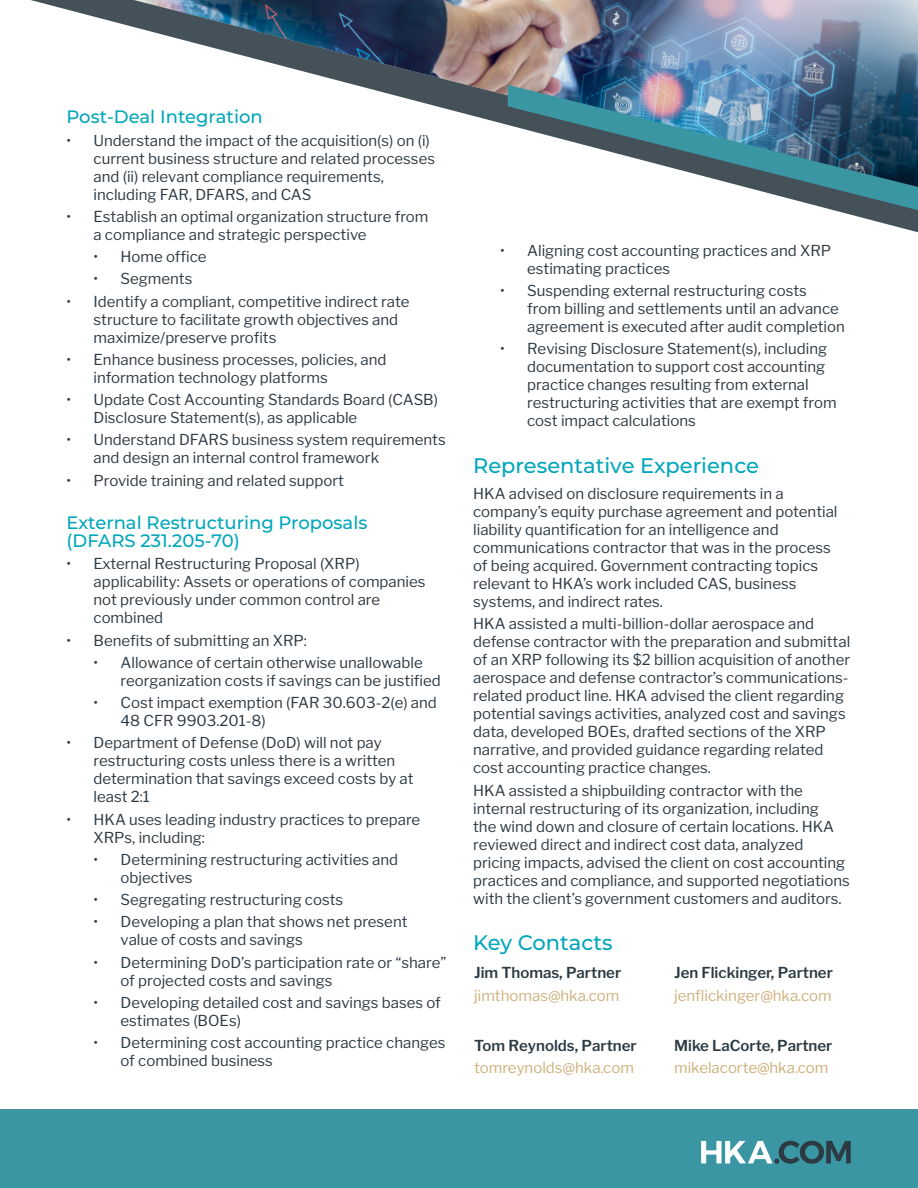
<style>
.page{position:relative;width:918px;height:1188px;background:#fff}
.page>*{position:absolute;margin:0;border:0;box-sizing:border-box;transform-origin:0 0}
.t1{font:500 21px "Montserrat";color:#00a6ba}
.t2{font:500 18px/18px "Montserrat";color:#00a6ba}
.t3{font:15px/18px "Libre Franklin";color:#2d3a44}
.t4{font:600 15px "Libre Franklin";color:#2c3a43}
.t5{font:15px "Libre Franklin";color:#cfb07b}
</style>
<div class="page">
<div style="left:0;top:1110px;width:918px;height:78px;background:#3a96a2"></div>
<svg style="left:701px;top:1141px;width:150px;height:23px"></svg>
<img style="left:31px;top:0;width:887px;height:233px">
<img style="left:508px;top:85px;width:410px;height:125px">
<p class="t2" style="left:67px;top:107px;width:198px">Post-Deal Integration</p>
<p class="t3" style="left:94px;top:131px;width:343px;text-indent:-27px">• Understand the impact of the acquisition(s) on (i) current business structure and related processes and (ii) relevant compliance requirements, including FAR, DFARS, and CAS</p>
<p class="t3" style="left:94px;top:207px;width:337px;text-indent:-27px">• Establish an optimal organization structure from a compliance and strategic perspective</p>
<p class="t3" style="left:94px;top:248px;width:115px">• Home office</p>
<p class="t3" style="left:94px;top:270px;width:100px">• Segments</p>
<p class="t3" style="left:94px;top:292px;width:317px;text-indent:-27px">• Identify a compliant, competitive indirect rate structure to facilitate growth objectives and maximize/preserve profits</p>
<p class="t3" style="left:94px;top:350px;width:295px;text-indent:-27px">• Enhance business processes, policies, and information technology platforms</p>
<p class="t3" style="left:94px;top:391px;width:346px;text-indent:-27px">• Update Cost Accounting Standards Board (CASB)<br>Disclosure Statement(s), as applicable</p>
<p class="t3" style="left:94px;top:431px;width:354px;text-indent:-27px">• Understand DFARS business system requirements and design an internal control framework</p>
<p class="t3" style="left:67px;top:471px;width:279px">• Provide training and related support</p>
<p class="t2" style="left:67px;top:513px;width:302px">External Restructuring Proposals (DFARS 231.205-70)</p>
<p class="t3" style="left:94px;top:555px;width:334px;text-indent:-27px">• External Restructuring Proposal (XRP) applicability: Assets or operations of companies not previously under common control are combined</p>
<p class="t3" style="left:67px;top:631px;width:242px">• Benefits of submitting an XRP:</p>
<p class="t3" style="left:121px;top:654px;width:322px;text-indent:-27px">• Allowance of certain otherwise unallowable reorganization costs if savings can be justified</p>
<p class="t3" style="left:121px;top:694px;width:318px;text-indent:-27px">• Cost impact exemption (FAR 30.603-2(e) and<br>48 CFR 9903.201-8)</p>
<p class="t3" style="left:94px;top:734px;width:322px;text-indent:-27px">• Department of Defense (DoD) will not pay restructuring costs unless there is a written determination that savings exceed costs by at least 2:1</p>
<p class="t3" style="left:94px;top:810px;width:328px;text-indent:-27px">• HKA uses leading industry practices to prepare<br>XRPs, including:</p>
<p class="t3" style="left:121px;top:850px;width:279px;text-indent:-27px">• Determining restructuring activities and objectives</p>
<p class="t3" style="left:94px;top:891px;width:251px">• Segregating restructuring costs</p>
<p class="t3" style="left:121px;top:913px;width:289px;text-indent:-27px">• Developing a plan that shows net present value of costs and savings</p>
<p class="t3" style="left:121px;top:953px;width:327px;text-indent:-27px">• Determining DoD’s participation rate or “share” of projected costs and savings</p>
<p class="t3" style="left:121px;top:993px;width:322px;text-indent:-27px">• Developing detailed cost and savings bases of estimates (BOEs)</p>
<p class="t3" style="left:121px;top:1034px;width:326px;text-indent:-27px">• Determining cost accounting practice changes of combined business</p>
<p class="t3" style="left:527px;top:241px;width:306px;text-indent:-27px">• Aligning cost accounting practices and XRP estimating practices</p>
<p class="t3" style="left:527px;top:281px;width:319px;text-indent:-27px">• Suspending external restructuring costs<br>from billing and settlements until an advance agreement is executed after audit completion</p>
<p class="t3" style="left:527px;top:340px;width:311px;text-indent:-27px">• Revising Disclosure Statement(s), including documentation to support cost accounting practice changes resulting from external restructuring activities that are exempt from cost impact calculations</p>
<h1 class="t1" style="left:473px;top:451px;width:287px">Representative Experience</h1>
<p class="t3" style="left:473px;top:485px;width:366px">HKA advised on disclosure requirements in a company’s equity purchase agreement and potential liability quantification for an intelligence and communications contractor that was in the process of being acquired. Government contracting topics relevant to HKA’s work included CAS, business systems, and indirect rates.</p>
<p class="t3" style="left:473px;top:615px;width:379px">HKA assisted a multi-billion-dollar aerospace and defense contractor with the preparation and submittal of an XRP following its $2 billion acquisition of another aerospace and defense contractor’s communications&shy;related product line. HKA advised the client regarding potential savings activities, analyzed cost and savings data, developed BOEs, drafted sections of the XRP narrative, and provided guidance regarding related cost accounting practice changes.</p>
<p class="t3" style="left:473px;top:781px;width:378px">HKA assisted a shipbuilding contractor with the internal restructuring of its organization, including<br>the wind down and closure of certain locations. HKA reviewed direct and indirect cost data, analyzed pricing impacts, advised the client on cost accounting practices and compliance, and supported negotiations with the client’s government customers and auditors.</p>
<h1 class="t1" style="left:473px;top:928px;width:141px">Key Contacts</h1>
<p class="t4" style="left:474px;top:964px;width:148px">Jim Thomas, Partner</p>
<p class="t5" style="left:474px;top:986px;width:147px">jimthomas@hka.com</p>
<p class="t4" style="left:474px;top:1036px;width:164px">Tom Reynolds, Partner</p>
<p class="t5" style="left:474px;top:1059px;width:161px">tomreynolds@hka.com</p>
<p class="t4" style="left:674px;top:964px;width:160px">Jen Flickinger, Partner</p>
<p class="t5" style="left:674px;top:986px;width:159px">jenflickinger@hka.com</p>
<p class="t4" style="left:674px;top:1036px;width:160px">Mike LaCorte, Partner</p>
<p class="t5" style="left:674px;top:1059px;width:156px">mikelacorte@hka.com</p>
</div>
